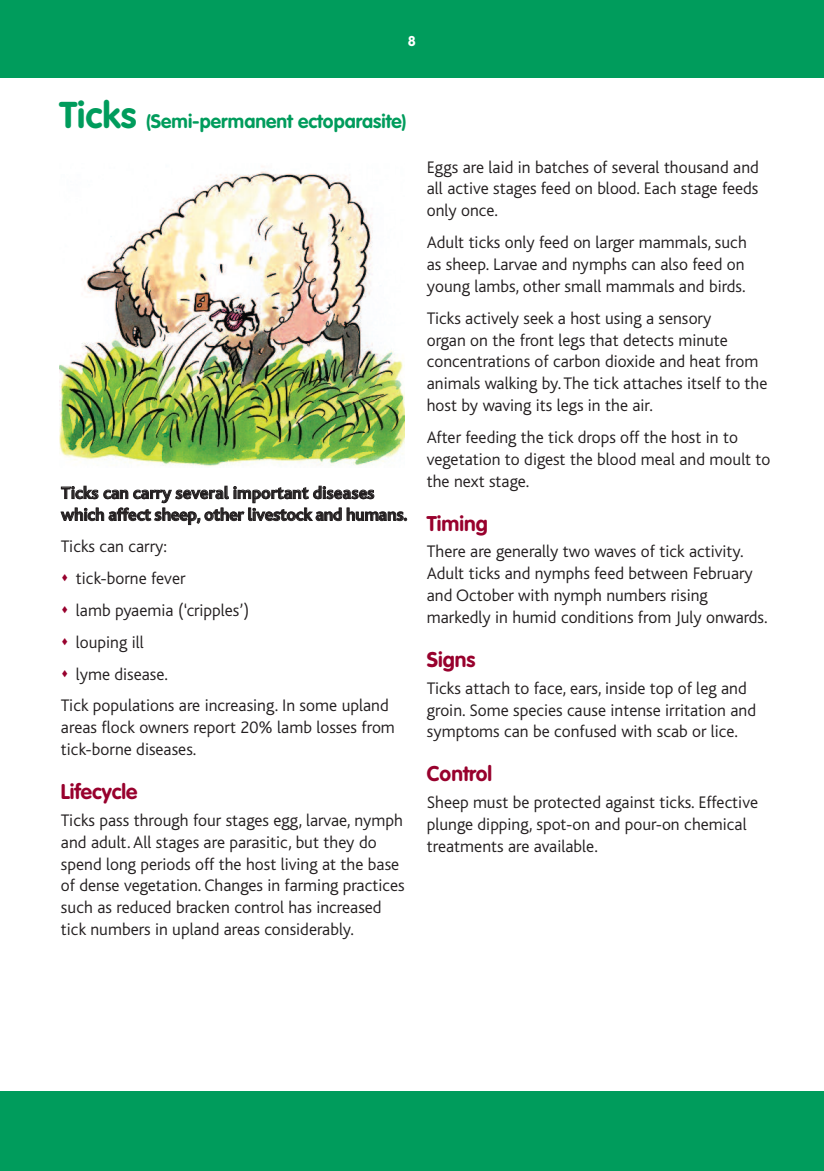
<style>
.page{position:relative;width:824px;height:1171px;background:#fff}
.page>*{position:absolute;margin:0;border:0;box-sizing:border-box;transform-origin:0 0}
.t1{font:700 21px "VAG Rounded";color:#98012d}
.t2{font:700 19.25px "VAG Rounded";color:#009c5c}
.t3{font:300 17.5px/21.9px "Bliss";color:#231f20}
.t4{font:700 17.5px/21.9px "Bliss";letter-spacing:-.01em;color:#231f20}
.t5{font:700 14px "VAG Rounded";color:#fff}
.s1{font-size:36.75px}
</style>
<div class="page">
<div style="left:0;top:0;width:823px;height:77px;background:#009c5c"></div>
<div style="left:0;top:1091px;width:823px;height:80px;background:#009c5c"></div>
<img style="left:60px;top:166px;width:344px;height:301px">
<p class="t5" style="left:408px;top:35px;width:10px">8</p>
<p class="t2" style="left:60px;top:113px;width:348px"><span class="s1">Ticks</span> (Semi-permanent ectoparasite)</p>
<p class="t4" style="left:61px;top:483px;width:348px">Ticks can carry several important diseases which affect sheep, other livestock and humans.</p>
<p class="t3" style="left:61px;top:537px;width:107px">Ticks can carry:</p>
<p class="t3" style="left:76px;top:569px;width:111px">tick-borne fever</p>
<p class="t3" style="left:76px;top:601px;width:175px">lamb pyaemia (‘cripples’)</p>
<p class="t3" style="left:76px;top:633px;width:69px">louping ill</p>
<p class="t3" style="left:76px;top:664px;width:94px">lyme disease.</p>
<p class="t3" style="left:61px;top:696px;width:329px">Tick populations are increasing. In some upland</p>
<p class="t3" style="left:61px;top:718px;width:335px">areas flock owners report 20% lamb losses from tick-borne diseases.</p>
<p class="t1" style="left:61px;top:783px;width:78px">Lifecycle</p>
<p class="t3" style="left:61px;top:811px;width:345px">Ticks pass through four stages egg, larvae, nymph and adult. All stages are parasitic, but they do spend long periods off the host living at the base of dense vegetation. Changes in farming practices such as reduced bracken control has increased tick numbers in upland areas considerably.</p>
<p class="t3" style="left:427px;top:157px;width:333px;text-align:justify">Eggs are laid in batches of several thousand and all active stages feed on blood. Each stage feeds only once.</p>
<p class="t3" style="left:427px;top:233px;width:321px">Adult ticks only feed on larger mammals, such as sheep. Larvae and nymphs can also feed on young lambs, other small mammals and birds.</p>
<p class="t3" style="left:427px;top:309px;width:342px">Ticks actively seek a host using a sensory<br>organ on the front legs that detects minute concentrations of carbon dioxide and heat from animals walking by. The tick attaches itself to the host by waving its legs in the air.</p>
<p class="t3" style="left:427px;top:428px;width:345px">After feeding the tick drops off the host in to vegetation to digest the blood meal and moult to the next stage.</p>
<p class="t1" style="left:427px;top:514px;width:63px">Timing</p>
<p class="t3" style="left:427px;top:542px;width:342px">There are generally two waves of tick activity.<br>Adult ticks and nymphs feed between February and October with nymph numbers rising markedly in humid conditions from July onwards.</p>
<p class="t1" style="left:427px;top:650px;width:50px">Signs</p>
<p class="t3" style="left:427px;top:678px;width:331px">Ticks attach to face, ears, inside top of leg and groin. Some species cause intense irritation and symptoms can be confused with scab or lice.</p>
<p class="t1" style="left:427px;top:765px;width:67px">Control</p>
<p class="t3" style="left:427px;top:793px;width:333px">Sheep must be protected against ticks. Effective plunge dipping, spot-on and pour-on chemical treatments are available.</p>
</div>
